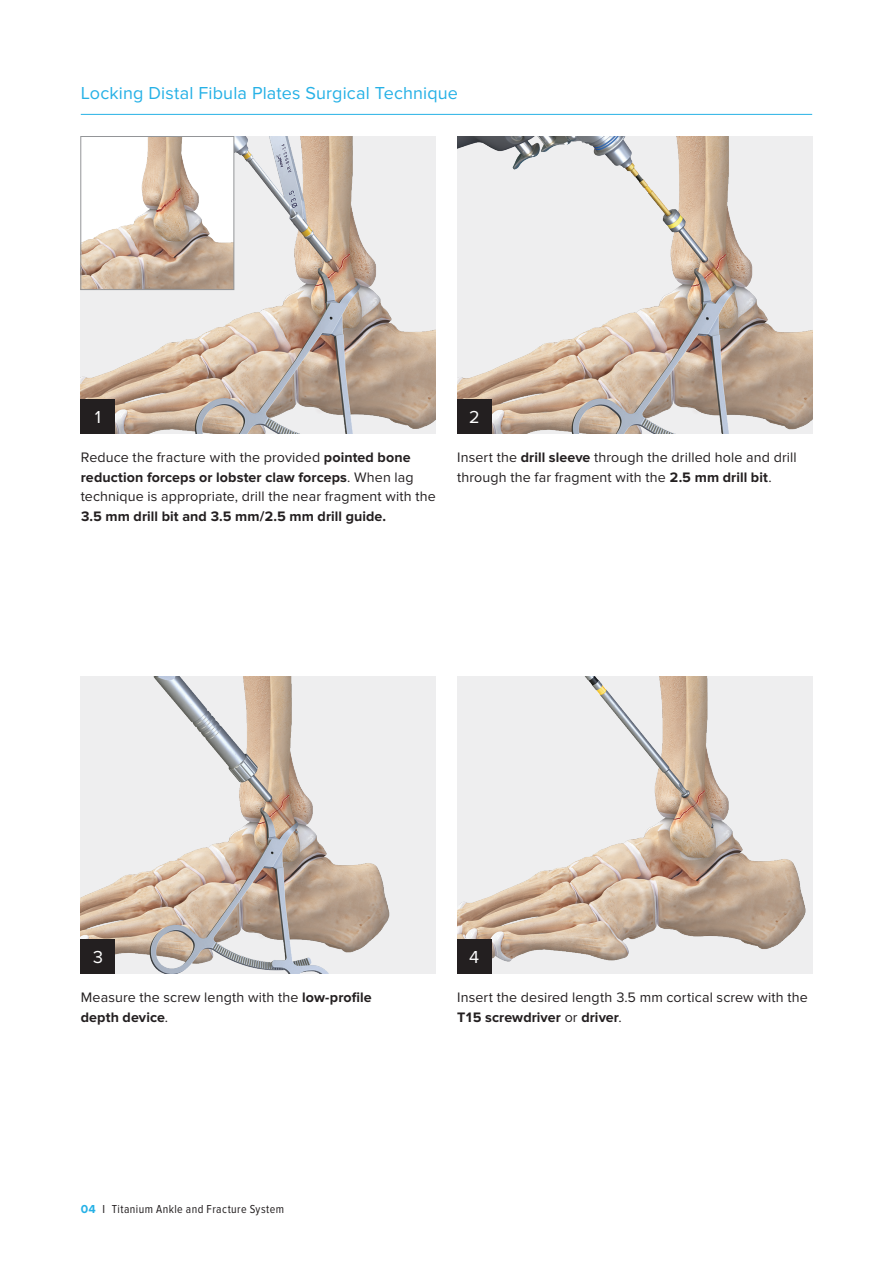
<style>
.page{position:relative;width:893px;height:1263px;background:#fff}
.page>*{position:absolute;margin:0;border:0;box-sizing:border-box;transform-origin:0 0}
.t1{font:18px "Proxima Nova";letter-spacing:.01em;color:#26b1e6}
.t2{font:18px "Proxima Nova";color:#fff}
.t3{font:14.25px/19.5px "Proxima Nova";letter-spacing:.01em;color:#231f20}
.t4{font:700 14.25px "Proxima Nova";letter-spacing:.005em;color:#231f20}
.t5{font:12px "Proxima Nova Cond";letter-spacing:.035em;color:#231f20}
.s1{font-weight:700}
.s2{font-family:"Proxima Nova";font-weight:700;color:#26b1e6}
</style>
<div class="page">
<hr style="left:81px;top:114px;width:731px;height:1px;background:#26b1e6">
<img style="left:81px;top:136px;width:355px;height:298px">
<img style="left:457px;top:136px;width:355px;height:298px">
<img style="left:81px;top:676px;width:355px;height:298px">
<img style="left:82px;top:138px;width:150px;height:150px">
<div style="left:80px;top:136px;width:154px;height:154px;border:1px solid #939598"></div>
<img style="left:457px;top:676px;width:355px;height:298px">
<div style="left:81px;top:940px;width:34px;height:34px;background:#231f20"></div>
<div style="left:457px;top:400px;width:34px;height:34px;background:#231f20"></div>
<div style="left:81px;top:400px;width:34px;height:34px;background:#231f20"></div>
<div style="left:457px;top:940px;width:34px;height:34px;background:#231f20"></div>
<p class="t1" style="left:81px;top:83px;width:379px">Locking Distal Fibula Plates Surgical Technique</p>
<p class="t2" style="left:92px;top:407px;width:12px">1</p>
<p class="t2" style="left:469px;top:407px;width:12px">2</p>
<p class="t3" style="left:81px;top:448px;width:357px">Reduce the fracture with the provided <span class="s1">pointed bone reduction forceps or lobster claw forceps</span>. When lag technique is appropriate, drill the near fragment with the</p>
<p class="t4" style="left:81px;top:508px;width:307px">3.5 mm drill bit and 3.5 mm/2.5 mm drill guide.</p>
<p class="t3" style="left:457px;top:448px;width:341px">Insert the <span class="s1">drill sleeve</span> through the drilled hole and drill through the far fragment with the <span class="s1">2.5 mm drill bit</span>.</p>
<p class="t2" style="left:92px;top:946px;width:12px">3</p>
<p class="t2" style="left:469px;top:946px;width:12px">4</p>
<p class="t3" style="left:81px;top:988px;width:292px">Measure the screw length with the <span class="s1">low-profile depth device</span>.</p>
<p class="t3" style="left:457px;top:988px;width:352px">Insert the desired length 3.5 mm cortical screw with the<br><span class="s1">T15 screwdriver</span> or <span class="s1">driver</span>.</p>
<p class="t5" style="left:81px;top:1202px;width:205px"><span class="s2">04</span> I Titanium Ankle and Fracture System</p>
</div>
